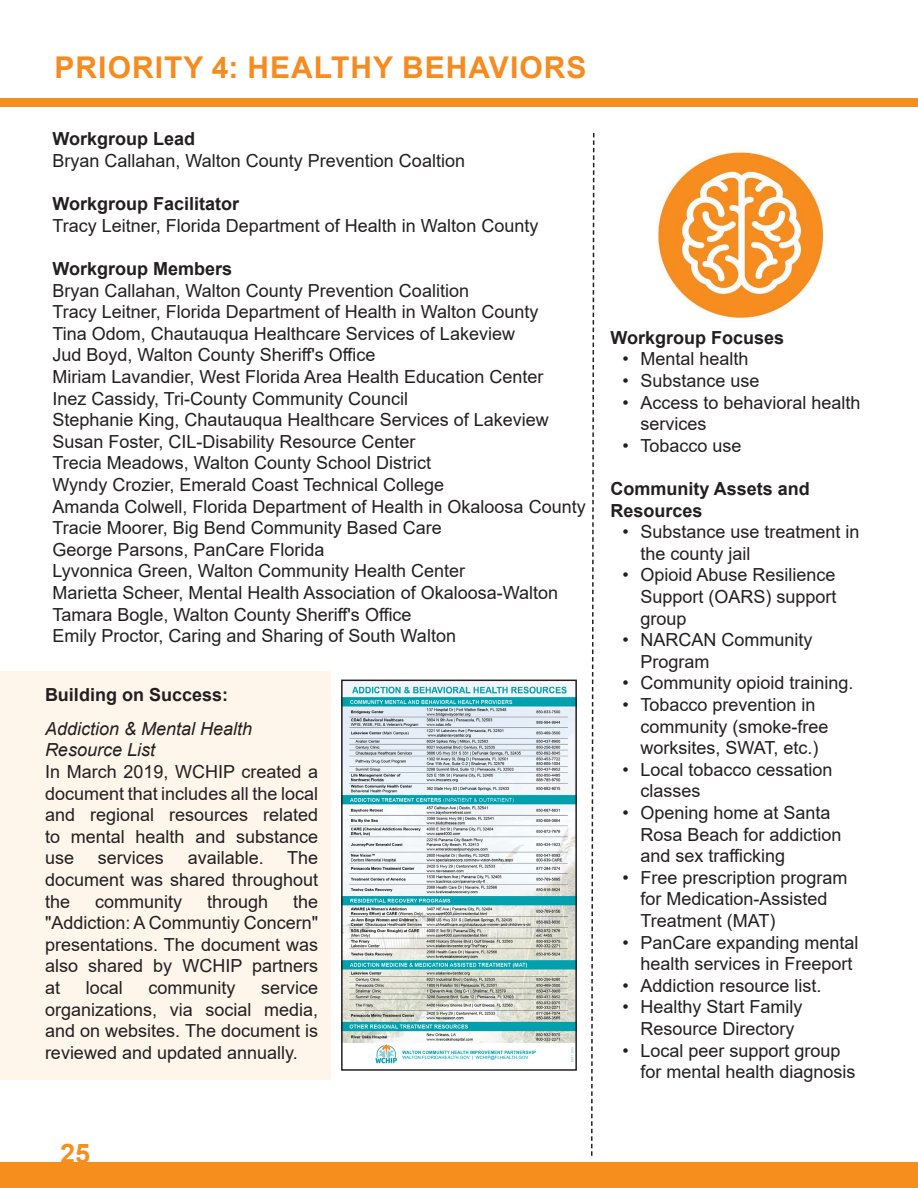
<style>
.page{position:relative;width:918px;height:1188px;background:#fff}
.page>*{position:absolute;margin:0;border:0;box-sizing:border-box;transform-origin:0 0}
.t1{font:700 30px "Arial";letter-spacing:.035em;color:#f68b1f}
.t2{font:700 27px "Arial";color:#f68e1e}
.t3{font:18px/21.6px "Arial";color:#231f20}
.t4{font:700 18px/21.6px "Arial";color:#231f20}
.t5{font:italic 18px/21.6px "Arial";color:#231f20}
</style>
<div class="page">
<div style="left:0;top:671px;width:330px;height:409px;background:#fef5eb"></div>
<div style="left:0;top:98px;width:918px;height:9px;background:#f68e1e"></div>
<svg style="left:591px;top:132px;width:4px;height:1024px"></svg>
<img style="left:344px;top:683px;width:230px;height:381px">
<div style="left:341px;top:680px;width:236px;height:391px;border:2px solid #231f20"></div>
<img style="left:658px;top:152px;width:166px;height:166px">
<div style="left:0;top:1163px;width:918px;height:25px;background:#f68e1e"></div>
<p class="t1" style="left:55px;top:46px;width:534px">PRIORITY 4: HEALTHY BEHAVIORS</p>
<p class="t4" style="left:52px;top:129px;width:144px">Workgroup Lead</p>
<p class="t3" style="left:52px;top:150px;width:414px">Bryan Callahan, Walton County Prevention Coaltion</p>
<p class="t4" style="left:52px;top:193px;width:188px">Workgroup Facilitator</p>
<p class="t3" style="left:52px;top:215px;width:487px">Tracy Leitner, Florida Department of Health in Walton County</p>
<p class="t4" style="left:52px;top:258px;width:181px">Workgroup Members</p>
<p class="t3" style="left:52px;top:279px;width:418px">Bryan Callahan, Walton County Prevention Coalition</p>
<p class="t3" style="left:52px;top:301px;width:487px">Tracy Leitner, Florida Department of Health in Walton County</p>
<p class="t3" style="left:52px;top:323px;width:464px">Tina Odom, Chautauqua Healthcare Services of Lakeview</p>
<p class="t3" style="left:52px;top:344px;width:325px">Jud Boyd, Walton County Sheriff's Office</p>
<p class="t3" style="left:52px;top:366px;width:492px">Miriam Lavandier, West Florida Area Health Education Center</p>
<p class="t3" style="left:52px;top:387px;width:357px">Inez Cassidy, Tri-County Community Council</p>
<p class="t3" style="left:52px;top:409px;width:498px">Stephanie King, Chautauqua Healthcare Services of Lakeview</p>
<p class="t3" style="left:52px;top:431px;width:365px">Susan Foster, CIL-Disability Resource Center</p>
<p class="t3" style="left:52px;top:452px;width:380px">Trecia Meadows, Walton County School District</p>
<p class="t3" style="left:52px;top:474px;width:393px">Wyndy Crozier, Emerald Coast Technical College</p>
<p class="t3" style="left:52px;top:495px;width:535px">Amanda Colwell, Florida Department of Health in Okaloosa County</p>
<p class="t3" style="left:52px;top:517px;width:391px">Tracie Moorer, Big Bend Community Based Care</p>
<p class="t3" style="left:52px;top:539px;width:274px">George Parsons, PanCare Florida</p>
<p class="t3" style="left:52px;top:560px;width:414px">Lyvonnica Green, Walton Community Health Center</p>
<p class="t3" style="left:52px;top:582px;width:507px">Marietta Scheer, Mental Health Association of Okaloosa-Walton</p>
<p class="t3" style="left:52px;top:603px;width:361px">Tamara Bogle, Walton County Sheriff's Office</p>
<p class="t3" style="left:52px;top:625px;width:405px">Emily Proctor, Caring and Sharing of South Walton</p>
<p class="t4" style="left:45px;top:684px;width:185px">Building on Success:</p>
<p class="t5" style="left:45px;top:718px;width:209px">Addiction &amp; Mental Health<br>Resource List</p>
<p class="t3" style="left:45px;top:761px;width:275px;text-align:justify">In March 2019, WCHIP created a document that includes all the local and regional resources related to mental health and substance use</p>
<p class="t3" style="left:45px;top:847px;width:275px;text-align:justify;text-indent:242px">The document was shared throughout the</p>
<p class="t3" style="left:98px;top:847px;width:68px">services</p>
<p class="t3" style="left:188px;top:847px;width:78px">available.</p>
<p class="t3" style="left:45px;top:890px;width:275px;text-align:justify;text-indent:248px">the "Addiction: A Communtiy Concern" presentations. The document was also shared by WCHIP partners at</p>
<p class="t3" style="left:95px;top:890px;width:89px">community</p>
<p class="t3" style="left:207px;top:890px;width:63px">through</p>
<p class="t3" style="left:45px;top:977px;width:275px;text-align:justify;text-indent:216px">service organizations, via social media, and on websites. The document is reviewed and updated annually.</p>
<p class="t3" style="left:86px;top:977px;width:39px">local</p>
<p class="t3" style="left:149px;top:977px;width:89px">community</p>
<p class="t2" style="left:60px;top:1135px;width:32px">25</p>
<p class="t4" style="left:610px;top:327px;width:175px">Workgroup Focuses</p>
<p class="t3" style="left:622px;top:348px;width:128px">• Mental health</p>
<p class="t3" style="left:622px;top:370px;width:139px">• Substance use</p>
<p class="t3" style="left:640px;top:391px;width:222px;text-indent:-18px">• Access to behavioral health services</p>
<p class="t3" style="left:622px;top:435px;width:121px">• Tobacco use</p>
<p class="t4" style="left:610px;top:478px;width:201px">Community Assets and<br>Resources</p>
<p class="t3" style="left:640px;top:521px;width:221px;text-indent:-18px">• Substance use treatment in the county jail</p>
<p class="t3" style="left:640px;top:564px;width:198px;text-align:justify;text-indent:-18px">• Opioid Abuse Resilience Support (OARS) support group</p>
<p class="t3" style="left:640px;top:629px;width:174px;text-indent:-18px">• NARCAN Community<br>Program</p>
<p class="t3" style="left:622px;top:672px;width:233px">• Community opioid training.</p>
<p class="t3" style="left:640px;top:694px;width:190px;text-indent:-18px">• Tobacco prevention in community (smoke-free worksites, SWAT, etc.)</p>
<p class="t3" style="left:640px;top:759px;width:194px;text-indent:-18px">• Local tobacco cessation classes</p>
<p class="t3" style="left:640px;top:802px;width:203px;text-indent:-18px">• Opening home at Santa<br>Rosa Beach for addiction and sex trafficking</p>
<p class="t3" style="left:640px;top:867px;width:209px;text-indent:-18px">• Free prescription program for Medication-Assisted<br>Treatment (MAT)</p>
<p class="t3" style="left:640px;top:931px;width:220px;text-indent:-18px">• PanCare expanding mental health services in Freeport</p>
<p class="t3" style="left:622px;top:975px;width:201px">• Addiction resource list.</p>
<p class="t3" style="left:622px;top:996px;width:182px;text-align:center">• Healthy Start Family<br>Resource Directory</p>
<p class="t3" style="left:640px;top:1039px;width:217px;text-indent:-18px">• Local peer support group for mental health diagnosis</p>
</div>
